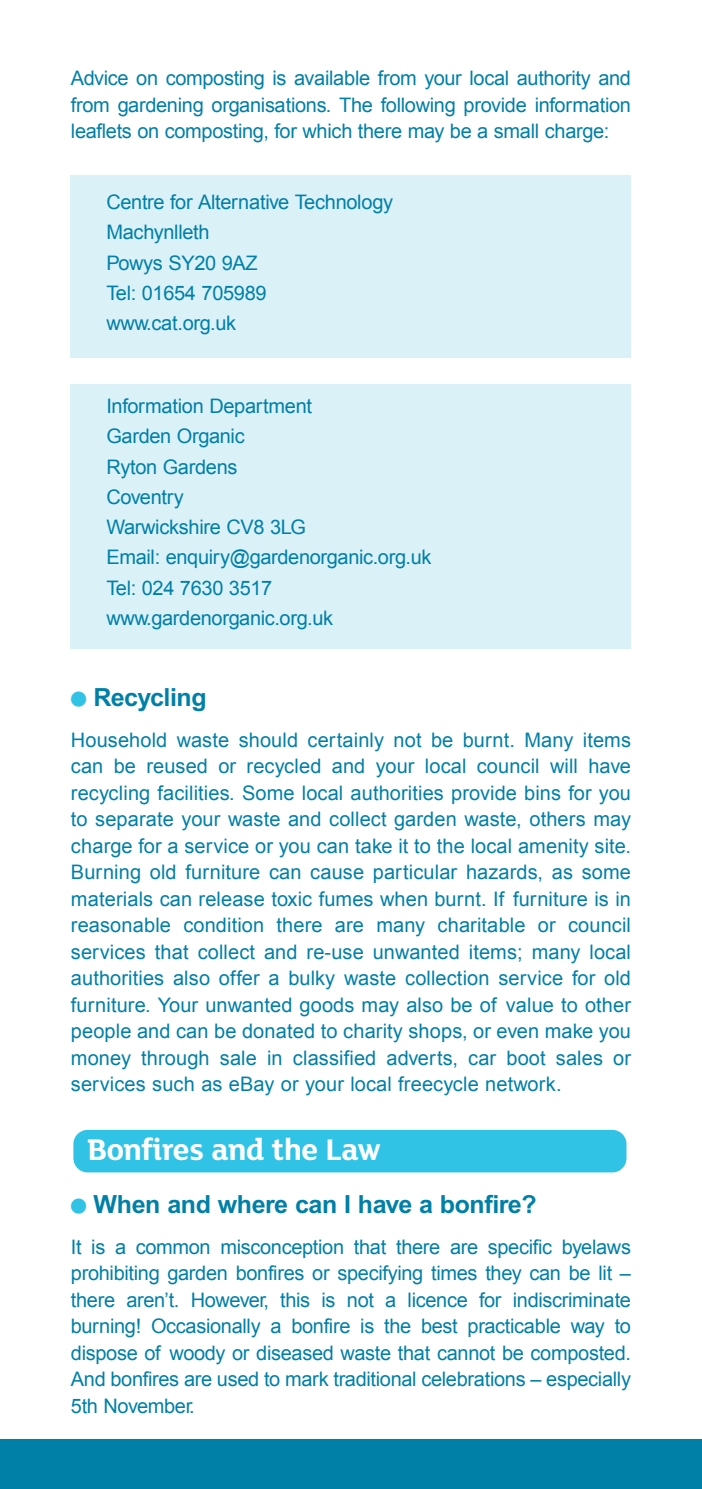
<style>
.page{position:relative;width:702px;height:1489px;background:#fff}
.page>*{position:absolute;margin:0;border:0;box-sizing:border-box;transform-origin:0 0}
.t1{font:700 32.5px "FS Lola";letter-spacing:-.015em;color:#fff}
.t2{font:700 25px "Arial";letter-spacing:-.015em;color:#0080a7}
.t3{font:20px/26.5px "Arial";letter-spacing:-.015em;color:#0080a7;text-align:justify}
.s1{color:#31c3e6}
</style>
<div class="page">
<div style="left:71px;top:175px;width:560px;height:182px;background:#daf1f8"></div>
<div style="left:71px;top:384px;width:560px;height:264px;background:#daf1f8"></div>
<div style="left:73px;top:1129px;width:553px;height:43px;background:#31c3e6;border-radius:14px"></div>
<div style="left:0;top:1439px;width:702px;height:49px;background:#0080a7"></div>
<p class="t3" style="left:71px;top:65px;width:561px">Advice on composting is available from your local authority and from gardening organisations. The following provide information leaflets on composting, for which there may be a small charge:</p>
<p class="t3" style="left:106px;top:187px;width:288px;line-height:30.2px;text-align:left">Centre for Alternative Technology<br>Machynlleth<br>Powys SY20 9AZ<br>Tel: 01654 705989 www.cat.org.uk</p>
<p class="t3" style="left:106px;top:391px;width:326px;line-height:30.2px;text-align:left">Information Department<br>Garden Organic<br>Ryton Gardens<br>Coventry<br>Warwickshire CV8 3LG<br>Email: enquiry@gardenorganic.org.uk<br>Tel: 024 7630 3517 www.gardenorganic.org.uk</p>
<p class="t2" style="left:71px;top:688px;width:137px"><span class="s1">●</span> Recycling</p>
<p class="t3" style="left:71px;top:726px;width:561px">Household waste should certainly not be burnt. Many items can be reused or recycled and your local council will have recycling facilities. Some local authorities provide bins for you to separate your waste and collect garden waste, others may charge for a service or you can take it to the local amenity site.<br>Burning old furniture can cause particular hazards, as some materials can release toxic fumes when burnt. If furniture is in reasonable condition there are many charitable or council services that collect and re-use unwanted items; many local authorities also offer a bulky waste collection service for old furniture. Your unwanted goods may also be of value to other people and can be donated to charity shops, or even make you money through sale in classified adverts, car boot sales or services such as eBay or your local freecycle network.</p>
<h1 class="t1" style="left:88px;top:1138px;width:294px">Bonfires and the Law</h1>
<p class="t2" style="left:71px;top:1195px;width:467px"><span class="s1">●</span> When and where can I have a bonfire?</p>
<p class="t3" style="left:71px;top:1233px;width:561px">It is a common misconception that there are specific byelaws prohibiting garden bonfires or specifying times they can be lit – there aren’t. However, this is not a licence for indiscriminate burning! Occasionally a bonfire is the best practicable way to dispose of woody or diseased waste that cannot be composted.<br>And bonfires are used to mark traditional celebrations – especially 5th November.</p>
</div>
